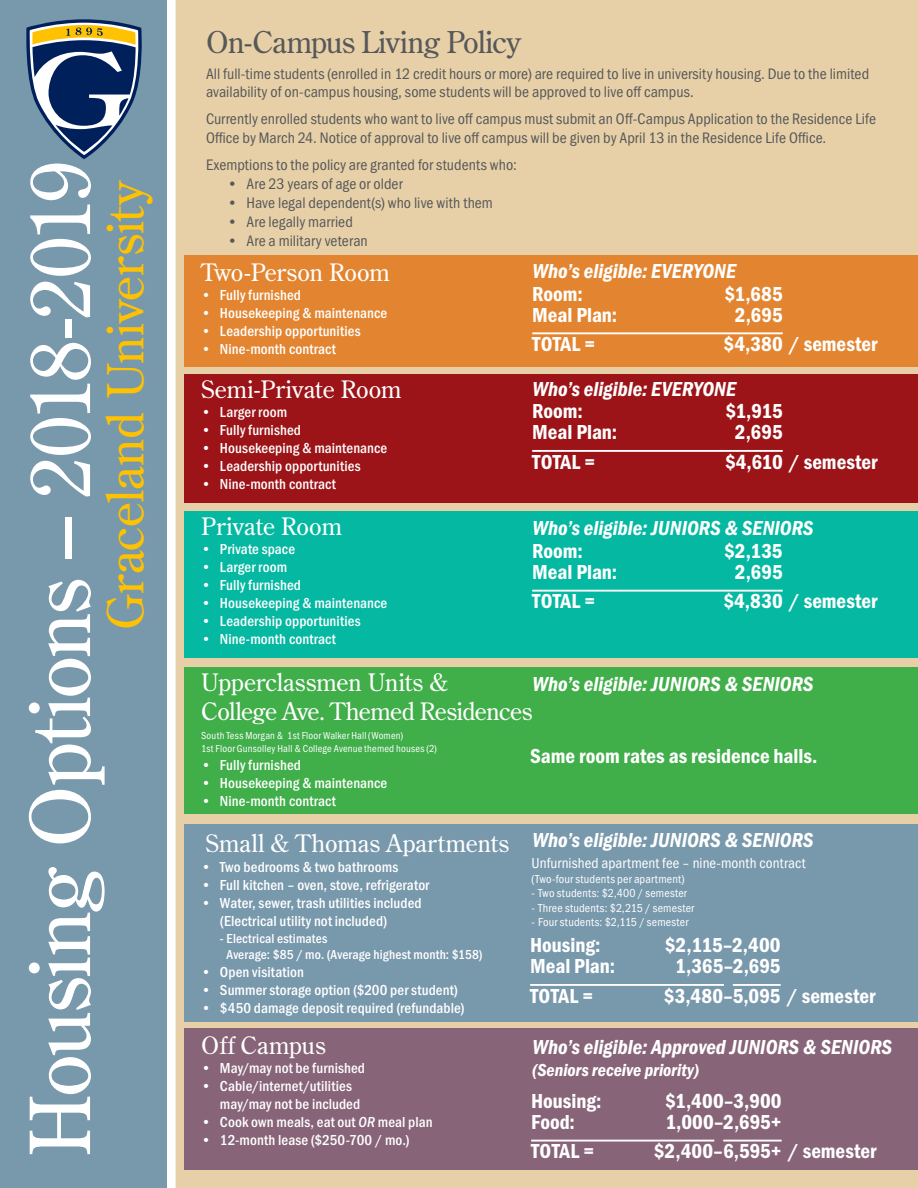
<style>
.page{position:relative;width:918px;height:1188px;background:#fff}
.page>*{position:absolute;margin:0;border:0;box-sizing:border-box;transform-origin:0 0}
.t1{font:82.5px "Century Old Style Std";letter-spacing:-.03em;color:#fff}
.t2{font:49.5px "Century Old Style Std";letter-spacing:-.005em;color:#fec200}
.t3{font:30px "Century Old Style Std";letter-spacing:-.025em;color:#57585a}
.Room_Type{font:24px/28.8px "Century Old Style Std";color:#fff}
.Costs{font:21px "Franklin Gothic URW Con Dem";color:#fff}
.Who_s_Eligible{font:21px "Franklin Gothic URW Con Dem Ita";color:#fff}
.Who_s_Eligible-2{font:18px "Franklin Gothic URW Con Dem Ita";color:#fff}
.text{font:15.75px/18.9px "Franklin Gothic URW Con Boo";letter-spacing:.005em;color:#57585a}
.Amenities{font:500 15px/18px "Franklin Gothic URW Con";letter-spacing:.01em;color:#fff}
.Amenities-2{font:15px "Franklin Gothic URW Con Boo";letter-spacing:.005em;color:#fff}
.Amenities-3{font:500 13.5px "Franklin Gothic URW Con";letter-spacing:.015em;color:#fff}
.Amenities-4{font:12px "Franklin Gothic URW Con Boo";letter-spacing:.015em;color:#fff}
.Amenities-5{font:10.5px/12.6px "Franklin Gothic URW Con Boo";letter-spacing:.015em;color:#fff}
.s1{font-family:"Franklin Gothic URW Con Med Ita";font-weight:400}
</style>
<div class="page">
<div style="left:176px;top:0;width:742px;height:1188px;background:#e7d0a7"></div>
<div style="left:0;top:0;width:166px;height:1188px;background:#7898ac"></div>
<div style="left:184px;top:255px;width:734px;height:111px;background:#e38530"></div>
<div style="left:184px;top:374px;width:734px;height:128px;background:#9c1418"></div>
<div style="left:184px;top:511px;width:734px;height:147px;background:#05b8a2"></div>
<div style="left:184px;top:1029px;width:734px;height:141px;background:#876478"></div>
<div style="left:184px;top:824px;width:734px;height:197px;background:#7898ac"></div>
<div style="left:184px;top:667px;width:734px;height:147px;background:#40ae49"></div>
<hr style="left:532px;top:332px;width:251px;height:2px;background:#fff">
<hr style="left:532px;top:450px;width:251px;height:2px;background:#fff">
<hr style="left:532px;top:590px;width:251px;height:2px;background:#fff">
<hr style="left:530px;top:984px;width:194px;height:2px;background:#fff">
<hr style="left:733px;top:984px;width:48px;height:2px;background:#fff">
<hr style="left:531px;top:1140px;width:183px;height:2px;background:#fff">
<hr style="left:723px;top:1140px;width:59px;height:2px;background:#fff">
<svg style="left:26px;top:19px;width:116px;height:140px"></svg>
<p class="t1" style="left:7px;top:1157px;width:997px;rotate:-90deg">Housing Options – 2018-2019</p>
<p class="t2" style="left:94px;top:630px;width:453px;rotate:-90deg">Graceland University</p>
<p class="t3" style="left:206px;top:23px;width:317px">On-Campus Living Policy</p>
<p class="text" style="left:206px;top:64px;width:665px">All full-time students (enrolled in 12 credit hours or more) are required to live in university housing. Due to the limited availability of on-campus housing, some students will be approved to live off campus.</p>
<p class="text" style="left:206px;top:110px;width:672px">Currently enrolled students who want to live off campus must submit an Off-Campus Application to the Residence Life<br>Office by March 24. Notice of approval to live off campus will be given by April 13 in the Residence Life Office.</p>
<p class="text" style="left:206px;top:155px;width:312px">Exemptions to the policy are granted for students who:</p>
<p class="text" style="left:227px;top:174px;width:177px">• Are 23 years of age or older</p>
<p class="text" style="left:227px;top:193px;width:267px">• Have legal dependent(s) who live with them</p>
<p class="text" style="left:227px;top:212px;width:127px">• Are legally married</p>
<p class="text" style="left:227px;top:231px;width:142px">• Are a military veteran</p>
<p class="Room_Type" style="left:201px;top:257px;width:190px">Two-Person Room</p>
<p class="Who_s_Eligible" style="left:532px;top:259px;width:205px">Who’s eligible: EVERYONE</p>
<p class="Amenities" style="left:201px;top:285px;width:102px">• Fully furnished</p>
<p class="Amenities" style="left:201px;top:303px;width:188px">• Housekeeping &amp; maintenance</p>
<p class="Amenities" style="left:201px;top:321px;width:161px">• Leadership opportunities</p>
<p class="Amenities" style="left:201px;top:339px;width:136px">• Nine-month contract</p>
<p class="Room_Type" style="left:201px;top:374px;width:202px">Semi-Private Room</p>
<p class="Amenities" style="left:201px;top:402px;width:88px">• Larger room</p>
<p class="Amenities" style="left:201px;top:420px;width:102px">• Fully furnished</p>
<p class="Amenities" style="left:201px;top:438px;width:188px">• Housekeeping &amp; maintenance</p>
<p class="Amenities" style="left:201px;top:456px;width:161px">• Leadership opportunities</p>
<p class="Amenities" style="left:201px;top:474px;width:136px">• Nine-month contract</p>
<p class="Room_Type" style="left:201px;top:511px;width:142px">Private Room</p>
<p class="Amenities" style="left:201px;top:539px;width:95px">• Private space</p>
<p class="Amenities" style="left:201px;top:557px;width:88px">• Larger room</p>
<p class="Amenities" style="left:201px;top:575px;width:102px">• Fully furnished</p>
<p class="Amenities" style="left:201px;top:593px;width:188px">• Housekeeping &amp; maintenance</p>
<p class="Amenities" style="left:201px;top:611px;width:161px">• Leadership opportunities</p>
<p class="Amenities" style="left:201px;top:629px;width:136px">• Nine-month contract</p>
<p class="Costs" style="left:532px;top:280px;width:52px">Room:</p>
<p class="Costs" style="left:725px;top:280px;width:60px">$1,685</p>
<p class="Costs" style="left:532px;top:301px;width:86px">Meal Plan:</p>
<p class="Costs" style="left:735px;top:301px;width:49px">2,695</p>
<p class="Costs" style="left:532px;top:330px;width:64px">TOTAL =</p>
<p class="Costs" style="left:724px;top:330px;width:156px">$4,380 / semester</p>
<p class="Who_s_Eligible" style="left:532px;top:378px;width:205px">Who’s eligible: EVERYONE</p>
<p class="Costs" style="left:532px;top:397px;width:52px">Room:</p>
<p class="Costs" style="left:725px;top:397px;width:59px">$1,915</p>
<p class="Costs" style="left:532px;top:418px;width:86px">Meal Plan:</p>
<p class="Costs" style="left:735px;top:418px;width:49px">2,695</p>
<p class="Costs" style="left:532px;top:448px;width:64px">TOTAL =</p>
<p class="Costs" style="left:725px;top:448px;width:154px">$4,610 / semester</p>
<p class="Who_s_Eligible" style="left:532px;top:516px;width:283px">Who’s eligible: JUNIORS &amp; SENIORS</p>
<p class="Costs" style="left:532px;top:537px;width:52px">Room:</p>
<p class="Costs" style="left:724px;top:537px;width:60px">$2,135</p>
<p class="Costs" style="left:532px;top:558px;width:86px">Meal Plan:</p>
<p class="Costs" style="left:735px;top:558px;width:49px">2,695</p>
<p class="Costs" style="left:532px;top:587px;width:64px">TOTAL =</p>
<p class="Costs" style="left:723px;top:587px;width:156px">$4,830 / semester</p>
<p class="Room_Type" style="left:201px;top:667px;width:333px">Upperclassmen Units &amp;<br>College Ave. Themed Residences</p>
<p class="Who_s_Eligible" style="left:532px;top:672px;width:283px">Who’s eligible: JUNIORS &amp; SENIORS</p>
<p class="Amenities-5" style="left:201px;top:729px;width:237px">South Tess Morgan &amp; 1st Floor Walker Hall (Women)<br>1st Floor Gunsolley Hall &amp; College Avenue themed houses (2)</p>
<p class="Amenities" style="left:201px;top:755px;width:102px">• Fully furnished</p>
<p class="Amenities" style="left:201px;top:773px;width:188px">• Housekeeping &amp; maintenance</p>
<p class="Amenities" style="left:201px;top:791px;width:136px">• Nine-month contract</p>
<p class="Costs" style="left:530px;top:742px;width:289px">Same room rates as residence halls.</p>
<p class="Room_Type" style="left:206px;top:828px;width:305px">Small &amp; Thomas Apartments</p>
<p class="Who_s_Eligible" style="left:532px;top:828px;width:283px">Who’s eligible: JUNIORS &amp; SENIORS</p>
<p class="Amenities" style="left:201px;top:858px;width:199px">• Two bedrooms &amp; two bathrooms</p>
<p class="Amenities" style="left:201px;top:876px;width:230px">• Full kitchen – oven, stove, refrigerator</p>
<p class="Amenities" style="left:201px;top:894px;width:222px">• Water, sewer, trash utilities included</p>
<p class="Amenities" style="left:220px;top:912px;width:169px">(Electrical utility not included)</p>
<p class="Amenities-3" style="left:220px;top:930px;width:109px">- Electrical estimates</p>
<p class="Amenities-3" style="left:227px;top:946px;width:257px">Average: $85 / mo. (Average highest month: $158)</p>
<p class="Amenities" style="left:201px;top:963px;width:104px">• Open visitation</p>
<p class="Amenities" style="left:201px;top:981px;width:258px">• Summer storage option ($200 per student)</p>
<p class="Amenities" style="left:201px;top:999px;width:265px">• $450 damage deposit required (refundable)</p>
<p class="Amenities-2" style="left:532px;top:854px;width:275px">Unfurnished apartment fee – nine-month contract</p>
<p class="Amenities-4" style="left:532px;top:871px;width:154px">(Two-four students per apartment)</p>
<p class="Amenities-4" style="left:532px;top:886px;width:157px">- Two students: $2,400 / semester</p>
<p class="Amenities-4" style="left:532px;top:900px;width:164px">- Three students: $2,215 / semester</p>
<p class="Amenities-4" style="left:532px;top:915px;width:158px">- Four students: $2,115 / semester</p>
<p class="Costs" style="left:530px;top:931px;width:72px">Housing:</p>
<p class="Costs" style="left:665px;top:931px;width:117px">$2,115–2,400</p>
<p class="Costs" style="left:530px;top:952px;width:86px">Meal Plan:</p>
<p class="Costs" style="left:675px;top:952px;width:107px">1,365–2,695</p>
<p class="Costs" style="left:530px;top:982px;width:64px">TOTAL =</p>
<p class="Costs" style="left:664px;top:982px;width:213px">$3,480–5,095 / semester</p>
<p class="Room_Type" style="left:201px;top:1030px;width:126px">Off Campus</p>
<p class="Who_s_Eligible" style="left:532px;top:1035px;width:362px">Who’s eligible: Approved JUNIORS &amp; SENIORS</p>
<p class="Amenities" style="left:201px;top:1058px;width:166px">• May/may not be furnished</p>
<p class="Who_s_Eligible-2" style="left:532px;top:1059px;width:169px">(Seniors receive priority)</p>
<p class="Amenities" style="left:220px;top:1076px;width:142px;text-indent:-19px">• Cable/internet/utilities may/may not be included</p>
<p class="Amenities" style="left:201px;top:1112px;width:233px">• Cook own meals, eat out <span class="s1">OR</span> meal plan</p>
<p class="Amenities" style="left:201px;top:1130px;width:210px">• 12-month lease ($250-700 / mo.)</p>
<p class="Costs" style="left:531px;top:1087px;width:72px">Housing:</p>
<p class="Costs" style="left:665px;top:1087px;width:118px">$1,400–3,900</p>
<p class="Costs" style="left:531px;top:1108px;width:45px">Food:</p>
<p class="Costs" style="left:665px;top:1108px;width:118px">1,000–2,695+</p>
<p class="Costs" style="left:531px;top:1137px;width:64px">TOTAL =</p>
<p class="Costs" style="left:654px;top:1137px;width:224px">$2,400–6,595+ / semester</p>
</div>
